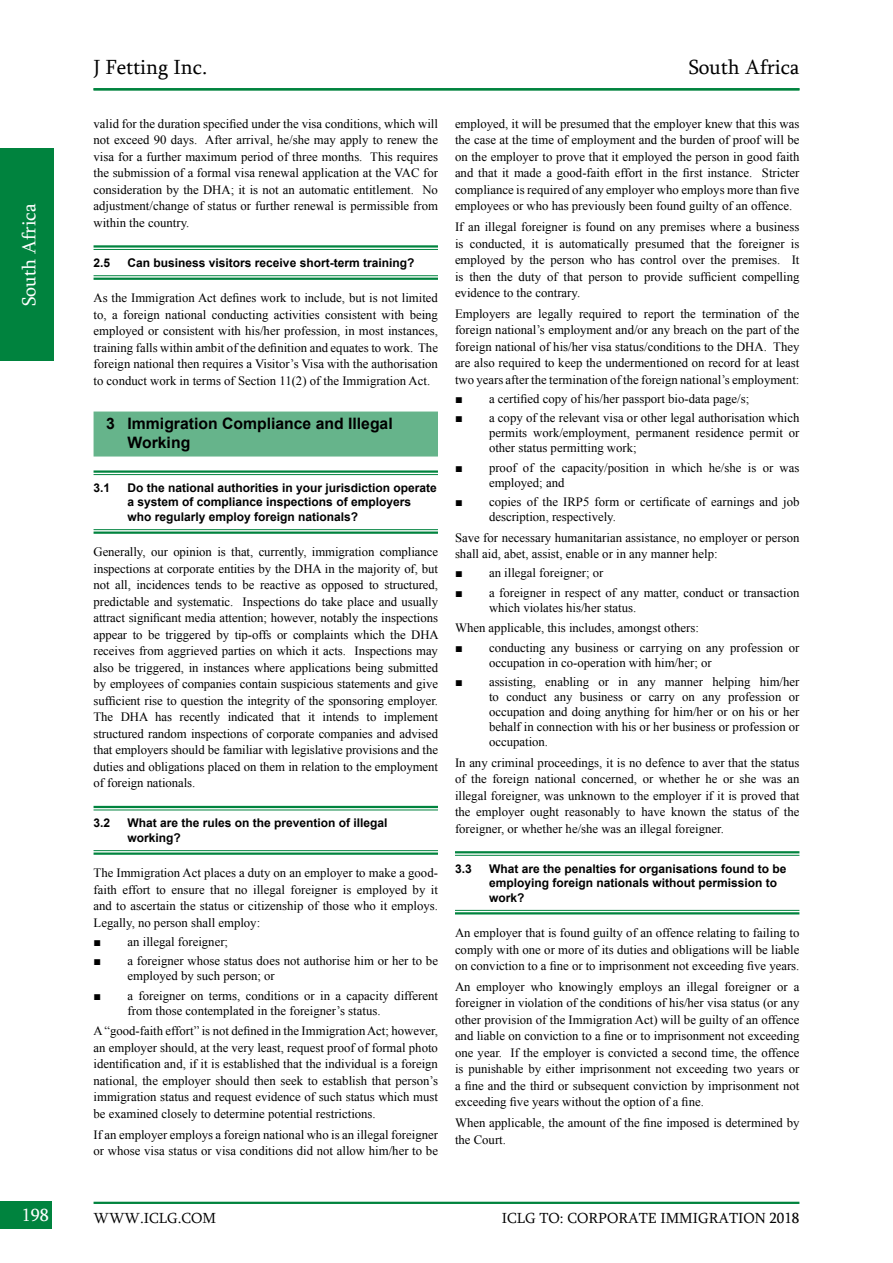
<style>
.page{position:relative;width:893px;height:1263px;background:#fff}
.page>*{position:absolute;margin:0;border:0;box-sizing:border-box;transform-origin:0 0}
.t1{font:21px "Sylfaen";color:#000}
.t2{font:19.5px "Sylfaen";color:#fff}
.t3{font:18px "Sylfaen";color:#fff}
.t4{font:700 15.75px/18.9px "Arial";color:#000}
.t5{font:15px "Sylfaen";color:#000}
.t6{font:12.75px/16.5px "Times New Roman";color:#000;text-align:justify}
.t7{font:700 12px/14.4px "Arial";color:#000}
</style>
<div class="page">
<div style="left:0;top:1201px;width:52px;height:28px;background:#00833e"></div>
<hr style="left:94px;top:1202px;width:705px;height:2px;background:#00833e">
<div style="left:0;top:148px;width:53px;height:213px;background:#00833e"></div>
<hr style="left:455px;top:851px;width:344px;height:2px;background:#00833e">
<hr style="left:455px;top:855px;width:344px;height:1px;background:#00833e">
<hr style="left:455px;top:910px;width:344px;height:1px;background:#00833e">
<hr style="left:455px;top:912px;width:344px;height:2px;background:#00833e">
<hr style="left:94px;top:245px;width:344px;height:3px;background:#00833e">
<hr style="left:94px;top:249px;width:344px;height:1px;background:#00833e">
<hr style="left:94px;top:275px;width:344px;height:1px;background:#00833e">
<hr style="left:94px;top:278px;width:344px;height:2px;background:#00833e">
<div style="left:94px;top:411px;width:344px;height:45px;background:#66b48b"></div>
<hr style="left:94px;top:470px;width:344px;height:3px;background:#00833e">
<hr style="left:94px;top:474px;width:344px;height:1px;background:#00833e">
<hr style="left:94px;top:529px;width:344px;height:1px;background:#00833e">
<hr style="left:94px;top:531px;width:344px;height:3px;background:#00833e">
<hr style="left:94px;top:806px;width:344px;height:2px;background:#00833e">
<hr style="left:94px;top:809px;width:344px;height:1px;background:#00833e">
<hr style="left:94px;top:850px;width:344px;height:1px;background:#00833e">
<hr style="left:94px;top:852px;width:344px;height:3px;background:#00833e">
<hr style="left:94px;top:88px;width:705px;height:2px;background:#00833e">
<h2 class="t2" style="left:16px;top:306px;width:104px;rotate:-90deg">South Africa</h2>
<h1 class="t1" style="left:94px;top:53px;width:115px">J Fetting Inc.</h1>
<h1 class="t1" style="left:689px;top:53px;width:112px">South Africa</h1>
<p class="t6" style="left:94px;top:115px;width:346px">valid for the duration specified under the visa conditions, which will not exceed 90 days. After arrival, he/she may apply to renew the visa for a further maximum period of three months. This requires the submission of a formal visa renewal application at the VAC for consideration by the DHA; it is not an automatic entitlement. No adjustment/change of status or further renewal is permissible from within the country.</p>
<p class="t7" style="left:94px;top:256px;width:18px">2.5</p>
<p class="t7" style="left:128px;top:256px;width:288px">Can business visitors receive short-term training?</p>
<p class="t6" style="left:94px;top:290px;width:346px">As the Immigration Act defines work to include, but is not limited to, a foreign national conducting activities consistent with being employed or consistent with his/her profession, in most instances, training falls within ambit of the definition and equates to work. The foreign national then requires a Visitor’s Visa with the authorisation to conduct work in terms of Section 11(2) of the Immigration Act.</p>
<p class="t4" style="left:128px;top:414px;width:267px;text-indent:-21px">3 Immigration Compliance and Illegal<br>Working</p>
<p class="t7" style="left:94px;top:481px;width:18px">3.1</p>
<p class="t7" style="left:128px;top:481px;width:311px">Do the national authorities in your jurisdiction operate a system of compliance inspections of employers who regularly employ foreign nationals?</p>
<p class="t6" style="left:94px;top:544px;width:347px">Generally, our opinion is that, currently, immigration compliance inspections at corporate entities by the DHA in the majority of, but not all, incidences tends to be reactive as opposed to structured, predictable and systematic. Inspections do take place and usually attract significant media attention; however, notably the inspections appear to be triggered by tip-offs or complaints which the DHA receives from aggrieved parties on which it acts. Inspections may also be triggered, in instances where applications being submitted by employees of companies contain suspicious statements and give sufficient rise to question the integrity of the sponsoring employer.<br>The DHA has recently indicated that it intends to implement structured random inspections of corporate companies and advised that employers should be familiar with legislative provisions and the duties and obligations placed on them in relation to the employment of foreign nationals.</p>
<p class="t7" style="left:94px;top:816px;width:18px">3.2</p>
<p class="t7" style="left:128px;top:816px;width:262px">What are the rules on the prevention of illegal working?</p>
<p class="t6" style="left:94px;top:865px;width:346px">The Immigration Act places a duty on an employer to make a good&shy;faith effort to ensure that no illegal foreigner is employed by it and to ascertain the status or citizenship of those who it employs.<br>Legally, no person shall employ:</p>
<p class="t6" style="left:94px;top:933px;width:136px">■ an illegal foreigner;</p>
<p class="t6" style="left:128px;top:953px;width:312px;line-height:15px;text-indent:-34px">■ a foreigner whose status does not authorise him or her to be employed by such person; or</p>
<p class="t6" style="left:128px;top:988px;width:312px;line-height:15px;text-indent:-34px">■ a foreigner on terms, conditions or in a capacity different from those contemplated in the foreigner’s status.</p>
<p class="t6" style="left:94px;top:1023px;width:346px">A “good-faith effort” is not defined in the Immigration Act; however, an employer should, at the very least, request proof of formal photo identification and, if it is established that the individual is a foreign national, the employer should then seek to establish that person’s immigration status and request evidence of such status which must be examined closely to determine potential restrictions.</p>
<p class="t6" style="left:94px;top:1126px;width:346px">If an employer employs a foreign national who is an illegal foreigner or whose visa status or visa conditions did not allow him/her to be</p>
<p class="t6" style="left:455px;top:115px;width:346px">employed, it will be presumed that the employer knew that this was the case at the time of employment and the burden of proof will be on the employer to prove that it employed the person in good faith and that it made a good-faith effort in the first instance. Stricter compliance is required of any employer who employs more than five employees or who has previously been found guilty of an offence.</p>
<p class="t6" style="left:455px;top:218px;width:346px">If an illegal foreigner is found on any premises where a business is conducted, it is automatically presumed that the foreigner is employed by the person who has control over the premises. It is then the duty of that person to provide sufficient compelling evidence to the contrary.</p>
<p class="t6" style="left:455px;top:305px;width:346px">Employers are legally required to report the termination of the foreign national’s employment and/or any breach on the part of the foreign national of his/her visa status/conditions to the DHA. They are also required to keep the undermentioned on record for at least two years after the termination of the foreign national’s employment:</p>
<p class="t6" style="left:455px;top:390px;width:296px">■ a certified copy of his/her passport bio-data page/s;</p>
<p class="t6" style="left:489px;top:410px;width:312px;line-height:15px;text-indent:-34px">■ a copy of the relevant visa or other legal authorisation which permits work/employment, permanent residence permit or other status permitting work;</p>
<p class="t6" style="left:489px;top:460px;width:312px;line-height:15px;text-indent:-34px">■ proof of the capacity/position in which he/she is or was employed; and</p>
<p class="t6" style="left:489px;top:494px;width:312px;line-height:15px;text-indent:-34px">■ copies of the IRP5 form or certificate of earnings and job description, respectively.</p>
<p class="t6" style="left:455px;top:529px;width:346px">Save for necessary humanitarian assistance, no employer or person shall aid, abet, assist, enable or in any manner help:</p>
<p class="t6" style="left:455px;top:565px;width:150px">■ an illegal foreigner; or</p>
<p class="t6" style="left:489px;top:585px;width:312px;line-height:15px;text-indent:-34px">■ a foreigner in respect of any matter, conduct or transaction which violates his/her status.</p>
<p class="t6" style="left:455px;top:620px;width:245px">When applicable, this includes, amongst others:</p>
<p class="t6" style="left:489px;top:640px;width:312px;line-height:15px;text-indent:-34px">■ conducting any business or carrying on any profession or occupation in co-operation with him/her; or</p>
<p class="t6" style="left:489px;top:674px;width:312px;line-height:15px;text-indent:-34px">■ assisting, enabling or in any manner helping him/her to conduct any business or carry on any profession or occupation and doing anything for him/her or on his or her behalf in connection with his or her business or profession or occupation.</p>
<p class="t6" style="left:455px;top:754px;width:346px">In any criminal proceedings, it is no defence to aver that the status of the foreign national concerned, or whether he or she was an illegal foreigner, was unknown to the employer if it is proved that the employer ought reasonably to have known the status of the foreigner, or whether he/she was an illegal foreigner.</p>
<p class="t7" style="left:455px;top:862px;width:18px">3.3</p>
<p class="t7" style="left:489px;top:862px;width:299px">What are the penalties for organisations found to be employing foreign nationals without permission to work?</p>
<p class="t6" style="left:455px;top:924px;width:346px">An employer that is found guilty of an offence relating to failing to comply with one or more of its duties and obligations will be liable on conviction to a fine or to imprisonment not exceeding five years.</p>
<p class="t6" style="left:455px;top:978px;width:346px">An employer who knowingly employs an illegal foreigner or a foreigner in violation of the conditions of his/her visa status (or any other provision of the Immigration Act) will be guilty of an offence and liable on conviction to a fine or to imprisonment not exceeding one year. If the employer is convicted a second time, the offence is punishable by either imprisonment not exceeding two years or a fine and the third or subsequent conviction by imprisonment not exceeding five years without the option of a fine.</p>
<p class="t6" style="left:455px;top:1114px;width:346px">When applicable, the amount of the fine imposed is determined by the Court.</p>
<h3 class="t3" style="left:22px;top:1202px;width:29px">198</h3>
<p class="t5" style="left:94px;top:1208px;width:124px">WWW.ICLG.COM</p>
<p class="t5" style="left:502px;top:1208px;width:299px">ICLG TO: CORPORATE IMMIGRATION 2018</p>
</div>
